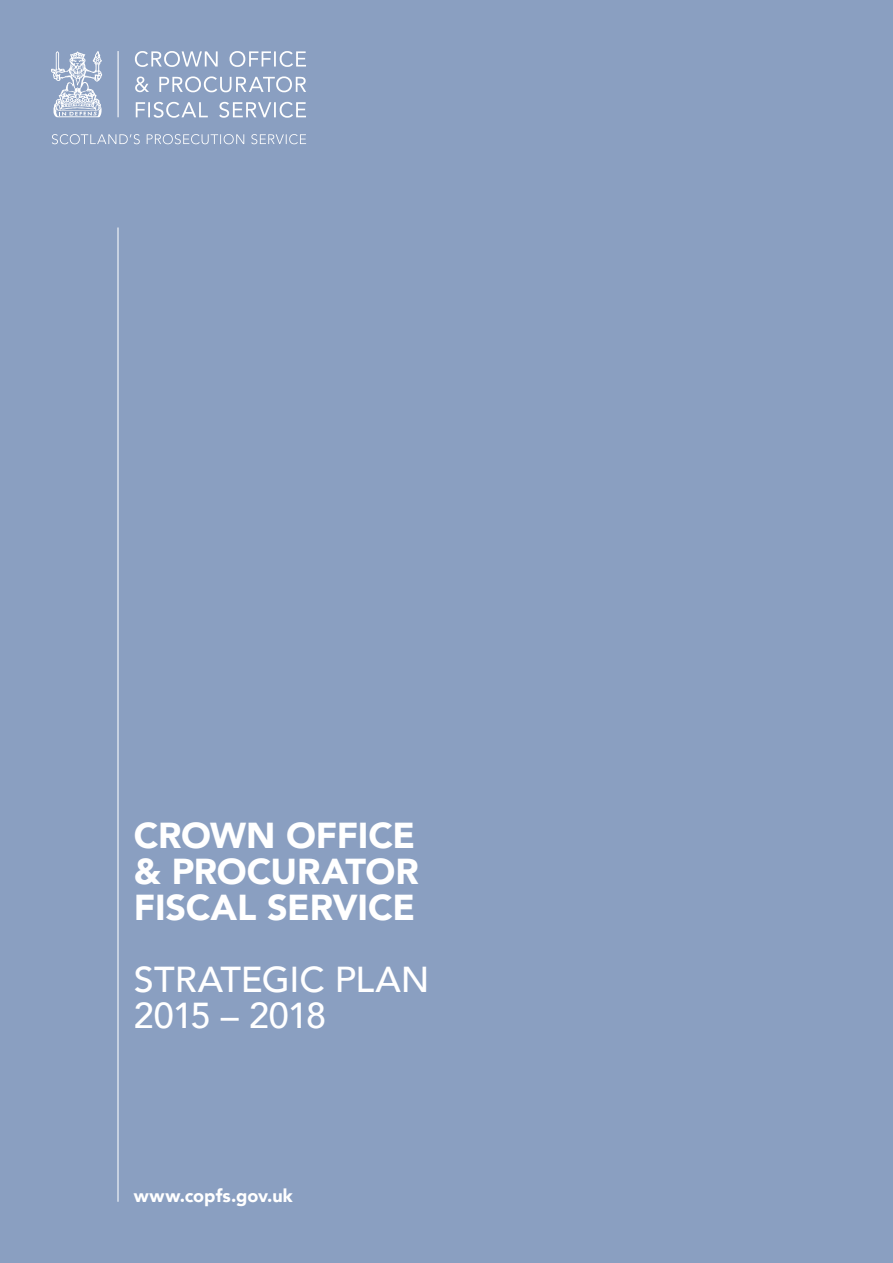
<style>
.page{position:relative;width:893px;height:1263px;background:#8a9fc1}
.page>*{position:absolute;margin:0;border:0;box-sizing:border-box;transform-origin:0 0}
.t1{font:900 36px/36px "Avenir";letter-spacing:-.01em;color:#fff;text-align:justify}
.t2{font:500 36px/36px "Avenir";letter-spacing:-.01em;color:#fff}
.t3{font:900 18px "Avenir";letter-spacing:.005em;color:#fff}
</style>
<div class="page">
<svg style="left:136px;top:102px;width:170px;height:16px"></svg>
<svg style="left:135px;top:76px;width:171px;height:16px"></svg>
<svg style="left:135px;top:51px;width:171px;height:16px"></svg>
<svg style="left:51px;top:51px;width:51px;height:66px"></svg>
<svg style="left:52px;top:134px;width:254px;height:10px"></svg>
<hr style="left:118px;top:51px;width:1px;height:66px;background:#fff">
<hr style="left:117px;top:227px;width:2px;height:975px;background:#fff">
<p class="t1" style="left:134px;top:816px;width:286px">CROWN OFFICE &amp; PROCURATOR FISCAL SERVICE</p>
<p class="t2" style="left:134px;top:959px;width:297px">STRATEGIC PLAN<br>2015 – 2018</p>
<p class="t3" style="left:134px;top:1180px;width:161px">www.copfs.gov.uk</p>
</div>
